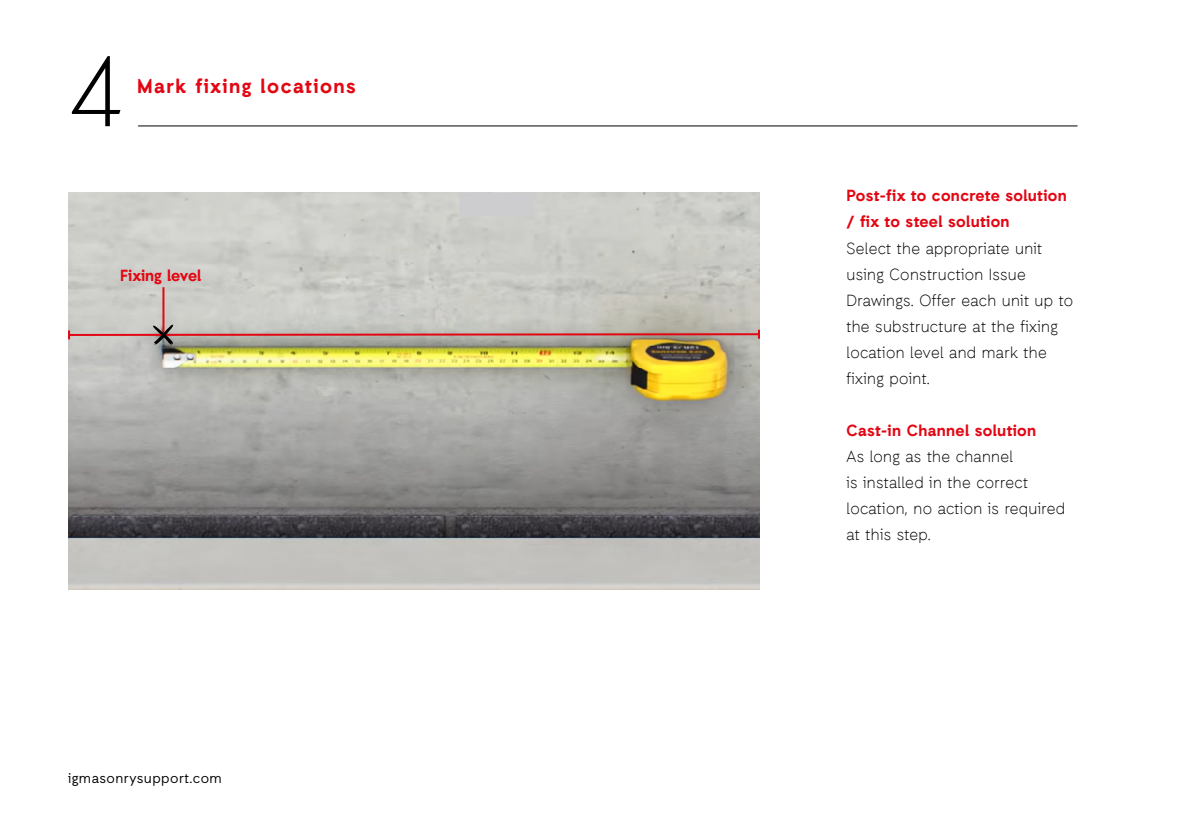
<style>
.page{position:relative;width:1191px;height:840px;background:#fff}
.page>*{position:absolute;margin:0;border:0;box-sizing:border-box;transform-origin:0 0}
.t1{font:300 100px "Auxilia";color:#000}
.t2{font:700 20px "Auxilia";letter-spacing:.07em;color:#e30613}
.t3{font:300 16px/26px "Auxilia";letter-spacing:.02em;color:#000}
.t4{font:700 16px/26px "Auxilia";letter-spacing:.02em;color:#e30613}
.t5{font:700 16px "Auxilia";color:#e30613}
.t6{font:14px "Auxilia";letter-spacing:.03em;color:#000}
</style>
<div class="page">
<img style="left:68px;top:193px;width:692px;height:396px">
<hr style="left:138px;top:125px;width:939px;height:1px;background:#000">
<div style="left:459px;top:193px;width:74px;height:23px;background:#cdccce"></div>
<hr style="left:162px;top:287px;width:2px;height:47px;background:#e30613">
<svg style="left:68px;top:324px;width:692px;height:21px;background:#b8a299"></svg>
<h1 class="t1" style="left:68px;top:31px;width:58px">4</h1>
<p class="t2" style="left:137px;top:73px;width:220px">Mark fixing locations</p>
<p class="t5" style="left:120px;top:265px;width:83px">Fixing level</p>
<p class="t6" style="left:68px;top:769px;width:155px">igmasonrysupport.com</p>
<p class="t4" style="left:846px;top:182px;width:222px">Post-fix to concrete solution / fix to steel solution</p>
<p class="t3" style="left:846px;top:234px;width:228px">Select the appropriate unit using Construction Issue<br>Drawings. Offer each unit up to the substructure at the fixing location level and mark the fixing point.</p>
<p class="t4" style="left:846px;top:416px;width:191px">Cast-in Channel solution</p>
<p class="t3" style="left:846px;top:442px;width:220px">As long as the channel<br>is installed in the correct location, no action is required at this step.</p>
</div>
